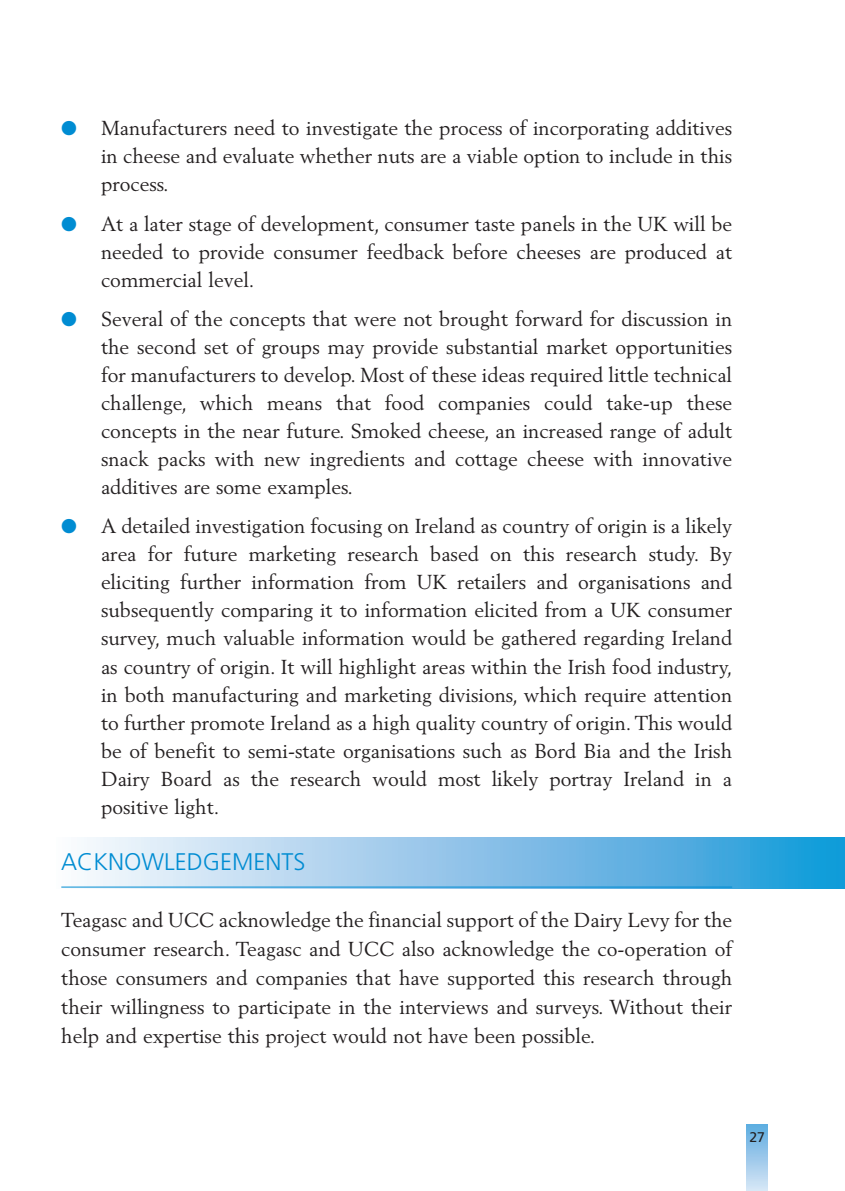
<style>
.page{position:relative;width:845px;height:1191px;background:#fff}
.page>*{position:absolute;margin:0;border:0;box-sizing:border-box;transform-origin:0 0}
.t1{font:300 24px "Frutiger";color:#008cd2}
.t2{font:20px/28px "Berling";color:#231f20;text-align:justify}
.t3{font:14px "Frutiger";color:#231f20}
.s1{color:#008cd2}
</style>
<div class="page">
<svg style="left:61px;top:837px;width:784px;height:51px;background:#8bc5e9"></svg>
<div style="left:746px;top:1125px;width:21px;height:66px;background:linear-gradient(to bottom,#5face0,#d6e6f6)"></div>
<hr style="left:61px;top:886px;width:671px;height:1px;background:#008cd2">
<p class="t2" style="left:101px;top:116px;width:633px;text-indent:-40px"><span class="s1">●</span> Manufacturers need to investigate the process of incorporating additives in cheese and evaluate whether nuts are a viable option to include in this process.</p>
<p class="t2" style="left:101px;top:211px;width:632px;text-indent:-40px"><span class="s1">●</span> At a later stage of development, consumer taste panels in the UK will be needed to provide consumer feedback before cheeses are produced at commercial level.</p>
<p class="t2" style="left:101px;top:306px;width:633px;text-indent:-40px"><span class="s1">●</span> Several of the concepts that were not brought forward for discussion in the second set of groups may provide substantial market opportunities for manufacturers to develop. Most of these ideas required little technical challenge, which means that food companies could take-up these concepts in the near future. Smoked cheese, an increased range of adult snack packs with new ingredients and cottage cheese with innovative additives are some examples.</p>
<p class="t2" style="left:101px;top:514px;width:633px;text-indent:-40px"><span class="s1">●</span> A detailed investigation focusing on Ireland as country of origin is a likely area for future marketing research based on this research study. By eliciting further information from UK retailers and organisations and subsequently comparing it to information elicited from a UK consumer survey, much valuable information would be gathered regarding Ireland as country of origin. It will highlight areas within the Irish food industry, in both manufacturing and marketing divisions, which require attention to further promote Ireland as a high quality country of origin. This would be of benefit to semi-state organisations such as Bord Bia and the Irish Dairy Board as the research would most likely portray Ireland in a positive light.</p>
<p class="t1" style="left:61px;top:851px;width:246px">ACKNOWLEDGEMENTS</p>
<p class="t2" style="left:61px;top:907px;width:672px;line-height:29px">Teagasc and UCC acknowledge the financial support of the Dairy Levy for the consumer research. Teagasc and UCC also acknowledge the co-operation of those consumers and companies that have supported this research through their willingness to participate in the interviews and surveys. Without their help and expertise this project would not have been possible.</p>
<p class="t3" style="left:749px;top:1131px;width:17px">27</p>
</div>
